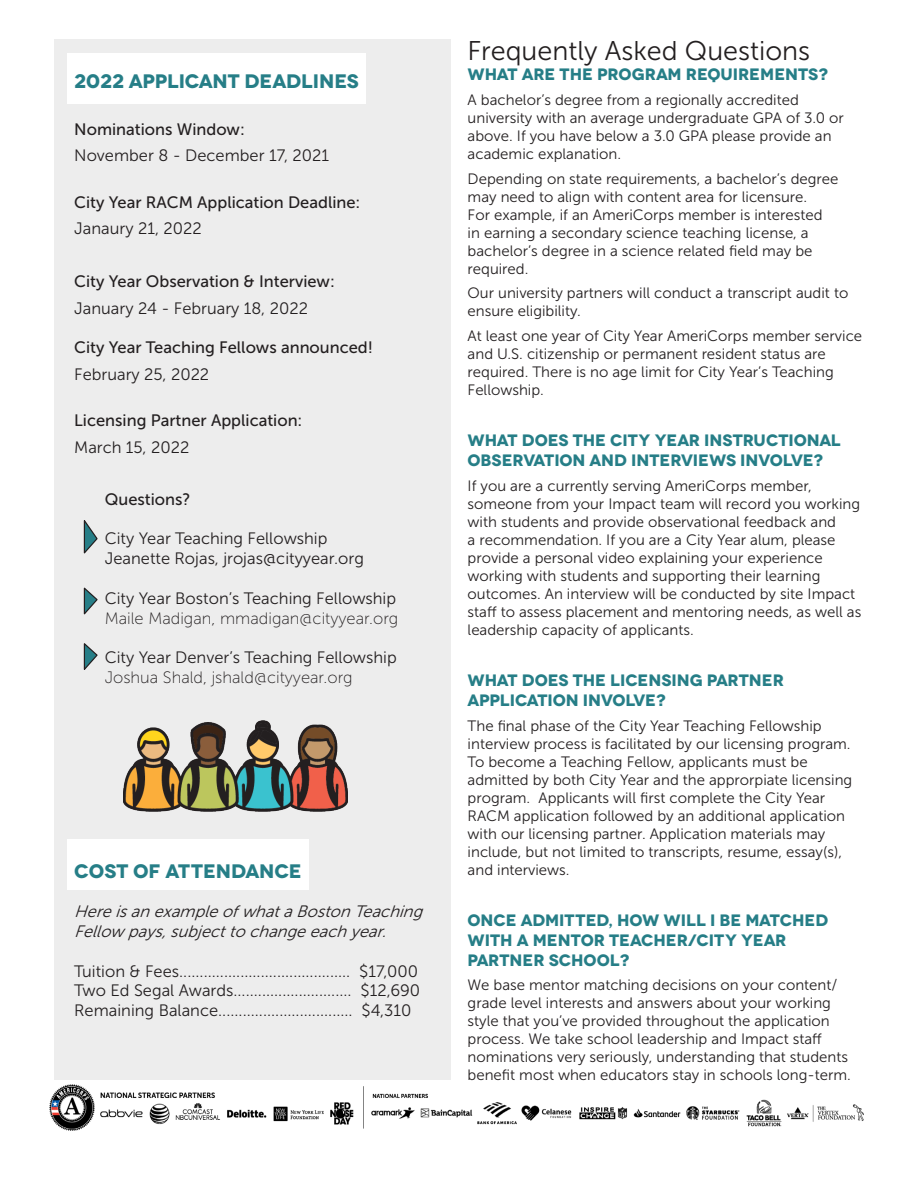
<style>
.page{position:relative;width:918px;height:1188px;background:#fff}
.page>*{position:absolute;margin:0;border:0;box-sizing:border-box;transform-origin:0 0}
.t1{font:27px "Museo Sans 300";color:#231f20}
.t2{font:700 19.5px "Novecentowide";letter-spacing:-.005em;color:#267e87}
.Body_11{font:16.5px "Museo Sans 300";color:#231f20}
.Body_10{font:700 16.5px/19.8px "Novecentowide";letter-spacing:-.01em;color:#267e87}
.Body_11-2{font:16.5px "Museo Sans 500";color:#231f20}
.t3{font:italic 16.5px/19.8px "Museo Sans 300";color:#231f20}
.t4{font:16.5px "Museo Sans 100";color:#231f20}
.Body_10-2{font:15px/18px "Museo Sans 300";color:#231f20}
</style>
<div class="page">
<div style="left:54px;top:40px;width:396px;height:1040px;background:#ededed"></div>
<div style="left:68px;top:53px;width:298px;height:51px;background:#fff"></div>
<div style="left:68px;top:839px;width:241px;height:51px;background:#fff"></div>
<svg style="left:83px;top:587px;width:15px;height:28px"></svg>
<svg style="left:83px;top:643px;width:15px;height:27px"></svg>
<img style="left:123px;top:720px;width:225px;height:91px">
<img style="left:50px;top:1084px;width:814px;height:46px">
<svg style="left:83px;top:520px;width:15px;height:34px"></svg>
<h1 class="t2" style="left:74px;top:69px;width:286px">2022 APPLICANT DEADLINES</h1>
<p class="Body_11-2" style="left:74px;top:120px;width:172px">Nominations Window:</p>
<p class="Body_11" style="left:74px;top:147px;width:256px">November 8 - December 17, 2021</p>
<p class="Body_11-2" style="left:74px;top:193px;width:288px">City Year RACM Application Deadline:</p>
<p class="Body_11" style="left:74px;top:220px;width:129px">Janaury 21, 2022</p>
<p class="Body_11-2" style="left:74px;top:273px;width:262px">City Year Observation &amp; Interview:</p>
<p class="Body_11" style="left:74px;top:299px;width:235px">January 24 - February 18, 2022</p>
<p class="Body_11-2" style="left:74px;top:339px;width:300px">City Year Teaching Fellows announced!</p>
<p class="Body_11" style="left:74px;top:365px;width:137px">February 25, 2022</p>
<p class="Body_11-2" style="left:74px;top:412px;width:230px">Licensing Partner Application:</p>
<p class="Body_11" style="left:74px;top:438px;width:117px">March 15, 2022</p>
<p class="Body_11-2" style="left:105px;top:490px;width:87px">Questions?</p>
<p class="Body_11" style="left:105px;top:530px;width:224px">City Year Teaching Fellowship</p>
<p class="Body_11" style="left:105px;top:550px;width:261px">Jeanette Rojas, jrojas@cityyear.org</p>
<p class="Body_11" style="left:105px;top:589px;width:293px">City Year Boston’s Teaching Fellowship</p>
<p class="t4" style="left:105px;top:609px;width:295px">Maile Madigan, mmadigan@cityyear.org</p>
<p class="Body_11" style="left:105px;top:649px;width:294px">City Year Denver’s Teaching Fellowship</p>
<p class="t4" style="left:105px;top:669px;width:249px">Joshua Shald, jshald@cityyear.org</p>
<h1 class="t2" style="left:74px;top:859px;width:229px">COST OF ATTENDANCE</h1>
<p class="t3" style="left:74px;top:902px;width:355px">HereisanexampleofwhataBostonTeaching<br>Fellow pays,subjecttochangeeachyear.</p>
<p class="Body_11" style="left:74px;top:962px;width:345px">Tuition &amp; Fees.......................................... $17,000</p>
<p class="Body_11" style="left:74px;top:982px;width:348px">Two Ed Segal Awards............................. $12,690</p>
<p class="Body_11" style="left:74px;top:1002px;width:339px">Remaining Balance................................. $4,310</p>
<h2 class="t1" style="left:468px;top:36px;width:344px">Frequently Asked Questions</h2>
<p class="Body_10" style="left:468px;top:64px;width:362px">WHAT ARE THE PROGRAM REQUIREMENTS?</p>
<p class="Body_10-2" style="left:468px;top:91px;width:378px">A bachelor’s degree from a regionally accredited university with an average undergraduate GPA of 3.0 or above. If you have below a 3.0 GPA please provide an academic explanation.</p>
<p class="Body_10-2" style="left:468px;top:169px;width:372px">Depending on state requirements, a bachelor’s degree may need to align with content area for licensure.<br>For example, if an AmeriCorps member is interested in earning a secondary science teaching license, a bachelor’s degree in a science related field may be required.</p>
<p class="Body_10-2" style="left:468px;top:284px;width:382px">Our university partners will conduct a transcript audit to ensure eligibility.</p>
<p class="Body_10-2" style="left:468px;top:327px;width:396px">At least one year of City Year AmeriCorps member service and U.S. citizenship or permanent resident status are required. There is no age limit for City Year’s Teaching Fellowship.</p>
<p class="Body_10" style="left:468px;top:431px;width:375px">WHAT DOES THE CITY YEAR INSTRUCTIONAL<br>OBSERVATION AND INTERVIEWS INVOLVE?</p>
<p class="Body_10-2" style="left:468px;top:477px;width:395px">If you are a currently serving AmeriCorps member, someone from your Impact team will record you working with students and provide observational feedback and<br>a recommendation. If you are a City Year alum, please provide a personal video explaining your experience working with students and supporting their learning outcomes. An interview will be conducted by site Impact staff to assess placement and mentoring needs, as well as leadership capacity of applicants.</p>
<p class="Body_10" style="left:468px;top:671px;width:318px">WHAT DOES THE LICENSING PARTNER<br>APPLICATION INVOLVE?</p>
<p class="Body_10-2" style="left:468px;top:717px;width:386px">The final phase of the City Year Teaching Fellowship interview process is facilitated by our licensing program.<br>To become a Teaching Fellow, applicants must be admitted by both City Year and the approrpiate licensing program. Applicants will first complete the City Year RACM application followed by an additional application with our licensing partner. Application materials may include, but not limited to transcripts, resume, essay(s), and interviews.</p>
<p class="Body_10" style="left:468px;top:910px;width:362px">ONCE ADMITTED, HOW WILL I BE MATCHED<br>WITH A MENTOR TEACHER/CITY YEAR<br>PARTNER SCHOOL?</p>
<p class="Body_10-2" style="left:468px;top:976px;width:385px">We base mentor matching decisions on your content/ grade level interests and answers about your working style that you’ve provided throughout the application process. We take school leadership and Impact staff nominations very seriously, understanding that students benefit most when educators stay in schools long-term.</p>
</div>
